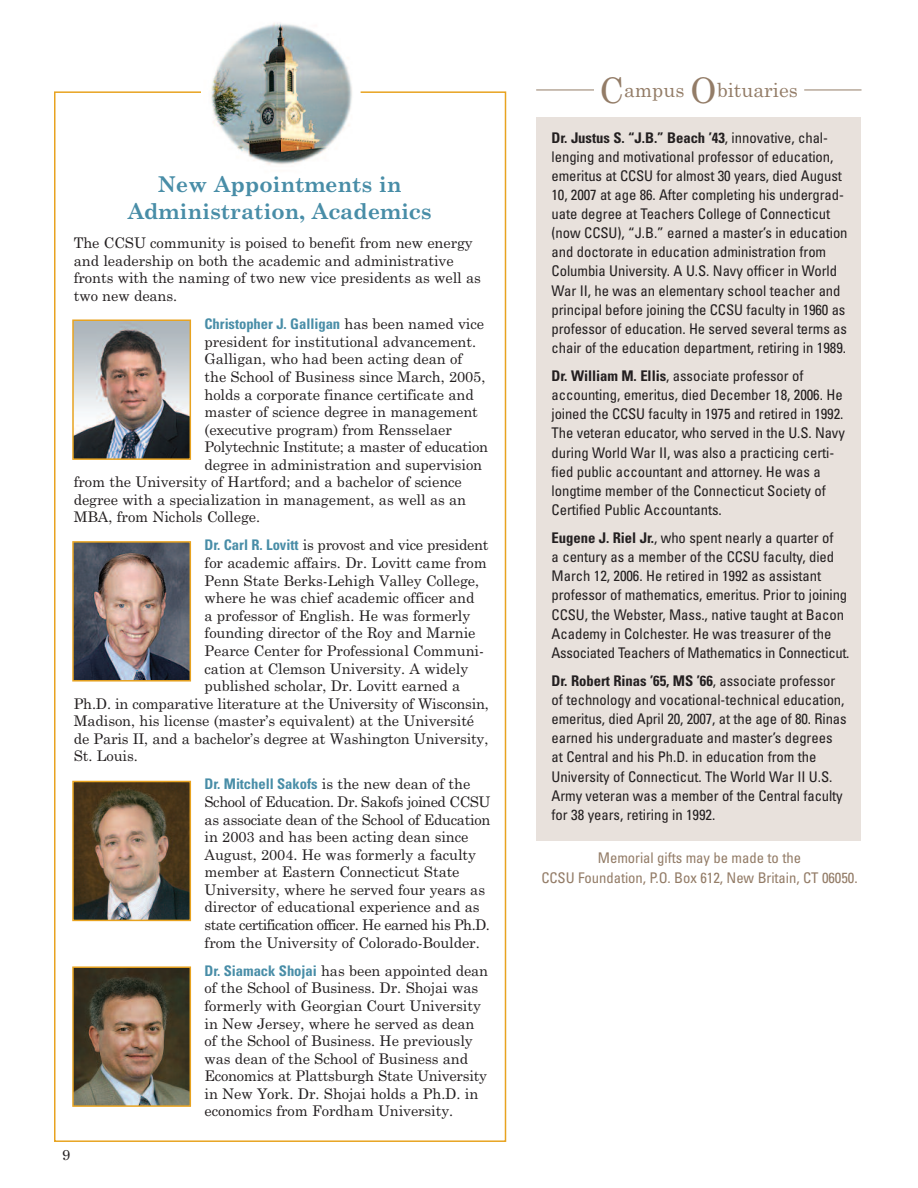
<style>
.page{position:relative;width:918px;height:1188px;background:#fff}
.page>*{position:absolute;margin:0;border:0;box-sizing:border-box;transform-origin:0 0}
.t1{font:21.75px/27px "Century Schoolbook Bold OTF";letter-spacing:-.005em;color:#488da7;text-align:center}
.t2{font:19.5px "Century Schoolbook";color:#937c67}
.t3{font:14.7px/17.5px "Century Schoolbook";letter-spacing:-.005em;color:#231f20}
.t4{font:condensed 14.7px/19.2px "Univers";letter-spacing:-.005em;color:#231f20}
.t5{font:condensed 14.7px/19.8px "Univers";letter-spacing:-.005em;color:#937c67;text-align:center}
.t6{font:700 condensed 14.7px "Univers";letter-spacing:-.005em;color:#488da7}
.s1{font-family:"Century Schoolbook";font-weight:400;font-stretch:normal;color:#231f20}
.s2{font-family:"Univers";font-weight:700;font-stretch:condensed;color:#488da7}
.s3{font-size:35.25px}
.s4{font-weight:700}
</style>
<div class="page">
<img style="left:75px;top:323px;width:113px;height:134px">
<div style="left:72px;top:320px;width:119px;height:140px;border:2px solid #e8a320"></div>
<img style="left:75px;top:544px;width:113px;height:135px">
<div style="left:72px;top:541px;width:119px;height:141px;border:2px solid #e8a320"></div>
<img style="left:75px;top:784px;width:113px;height:134px">
<div style="left:72px;top:781px;width:119px;height:140px;border:2px solid #e8a320"></div>
<img style="left:75px;top:969px;width:113px;height:135px">
<div style="left:72px;top:966px;width:119px;height:141px;border:2px solid #e8a320"></div>
<div style="left:537px;top:117px;width:324px;height:724px;background:#e8e1dc"></div>
<hr style="left:536px;top:90px;width:58px;height:1px;background:#937c67">
<hr style="left:804px;top:90px;width:58px;height:1px;background:#937c67">
<img style="left:211px;top:23px;width:141px;height:142px">
<h1 class="t1" style="left:128px;top:171px;width:305px">New Appointments in<br>Administration, Academics</h1>
<p class="t3" style="left:74px;top:235px;width:409px">The CCSU community is poised to benefit from new energy and leadership on both the academic and administrative fronts with the naming of two new vice presidents as well as two new deans.</p>
<p class="t6" style="left:205px;top:318px;width:281px">Christopher J. Galligan <span class="s1">has been named vice</span></p>
<p class="t3" style="left:205px;top:333px;width:273px">president for institutional advancement.</p>
<p class="t3" style="left:205px;top:351px;width:259px">Galligan, who had been acting dean of</p>
<p class="t3" style="left:205px;top:368px;width:282px">the School of Business since March, 2005,</p>
<p class="t3" style="left:205px;top:386px;width:271px">holds a corporate finance certificate and</p>
<p class="t3" style="left:205px;top:403px;width:275px">master of science degree in management</p>
<p class="t3" style="left:205px;top:421px;width:249px">(executive program) from Rensselaer</p>
<p class="t3" style="left:205px;top:438px;width:285px">Polytechnic Institute; a master of education</p>
<p class="t3" style="left:205px;top:456px;width:279px">degree in administration and supervision</p>
<p class="t3" style="left:74px;top:473px;width:390px">from the University of Hartford; and a bachelor of science</p>
<p class="t3" style="left:74px;top:491px;width:394px">degree with a specialization in management, as well as an</p>
<p class="t3" style="left:74px;top:509px;width:188px">MBA, from Nichols College.</p>
<p class="t3" style="left:205px;top:537px;width:285px"><span class="s2">Dr. Carl R. Lovitt</span> is provost and vice president</p>
<p class="t3" style="left:205px;top:554px;width:284px">for academic affairs. Dr. Lovitt came from</p>
<p class="t3" style="left:205px;top:572px;width:276px">Penn State Berks-Lehigh Valley College,</p>
<p class="t3" style="left:205px;top:590px;width:271px">where he was chief academic officer and</p>
<p class="t3" style="left:205px;top:607px;width:267px">a professor of English. He was formerly</p>
<p class="t3" style="left:205px;top:625px;width:272px">founding director of the Roy and Marnie</p>
<p class="t3" style="left:205px;top:642px;width:281px">Pearce Center for Professional Communi-</p>
<p class="t3" style="left:205px;top:660px;width:265px">cation at Clemson University. A widely</p>
<p class="t3" style="left:205px;top:677px;width:257px">published scholar, Dr. Lovitt earned a</p>
<p class="t3" style="left:74px;top:695px;width:417px">Ph.D. in comparative literature at the University of Wisconsin,</p>
<p class="t3" style="left:74px;top:712px;width:402px">Madison, his license (master’s equivalent) at the Université</p>
<p class="t3" style="left:74px;top:730px;width:416px">de Paris II, and a bachelor’s degree at Washington University,</p>
<p class="t3" style="left:74px;top:747px;width:66px">St. Louis.</p>
<p class="t6" style="left:205px;top:779px;width:267px">Dr. Mitchell Sakofs <span class="s1">is the new dean of the</span></p>
<p class="t3" style="left:205px;top:793px;width:287px">School of Education. Dr. Sakofs joined CCSU as associate dean of the School of Education in 2003 and has been acting dean since August, 2004. He was formerly a faculty member at Eastern Connecticut State University, where he served four years as director of educational experience and as state certification officer. He earned his Ph.D. from the University of Colorado-Boulder.</p>
<p class="t3" style="left:205px;top:962px;width:285px"><span class="s2">Dr. Siamack Shojai</span> has been appointed dean of the School of Business. Dr. Shojai was formerly with Georgian Court University in New Jersey, where he served as dean of the School of Business. He previously was dean of the School of Business and Economics at Plattsburgh State University in New York. Dr. Shojai holds a Ph.D. in economics from Fordham University.</p>
<p class="t3" style="left:62px;top:1146px;width:10px">9</p>
<h2 class="t2" style="left:599px;top:79px;width:200px"><span class="s3">C</span>ampus <span class="s3">O</span>bituaries</h2>
<p class="t4" style="left:552px;top:129px;width:298px"><span class="s4">Dr. Justus S. “J.B.” Beach ’43</span>, innovative, chal&shy;lenging and motivational professor of education, emeritus at CCSU for almost 30 years, died August 10, 2007 at age 86. After completing his undergrad&shy;uate degree at Teachers College of Connecticut (now CCSU), “J.B.” earned a master’s in education and doctorate in education administration from Columbia University. A U.S. Navy officer in World War II, he was an elementary school teacher and principal before joining the CCSU faculty in 1960 as professor of education. He served several terms as chair of the education department, retiring in 1989.</p>
<p class="t4" style="left:552px;top:368px;width:295px"><span class="s4">Dr. William M. Ellis</span>, associate professor of accounting, emeritus, died December 18, 2006. He joined the CCSU faculty in 1975 and retired in 1992.<br>The veteran educator, who served in the U.S. Navy during World War II, was also a practicing certi&shy;fied public accountant and attorney. He was a longtime member of the Connecticut Society of Certified Public Accountants.</p>
<p class="t4" style="left:552px;top:529px;width:299px"><span class="s4">Eugene J. Riel Jr.</span>, who spent nearly a quarter of<br>a century as a member of the CCSU faculty, died March 12, 2006. He retired in 1992 as assistant professor of mathematics, emeritus. Prior to joining CCSU, the Webster, Mass., native taught at Bacon Academy in Colchester. He was treasurer of the Associated Teachers of Mathematics in Connecticut.</p>
<p class="t4" style="left:552px;top:672px;width:297px"><span class="s4">Dr. Robert Rinas ’65, MS ’66</span>, associate professor of technology and vocational-technical education, emeritus, died April 20, 2007, at the age of 80. Rinas earned his undergraduate and master’s degrees at Central and his Ph.D. in education from the University of Connecticut. The World War II U.S.<br>Army veteran was a member of the Central faculty for 38 years, retiring in 1992.</p>
<p class="t5" style="left:541px;top:849px;width:318px">Memorial gifts may be made to the<br>CCSU Foundation, P.O. Box 612, New Britain, CT 06050.</p>
</div>
